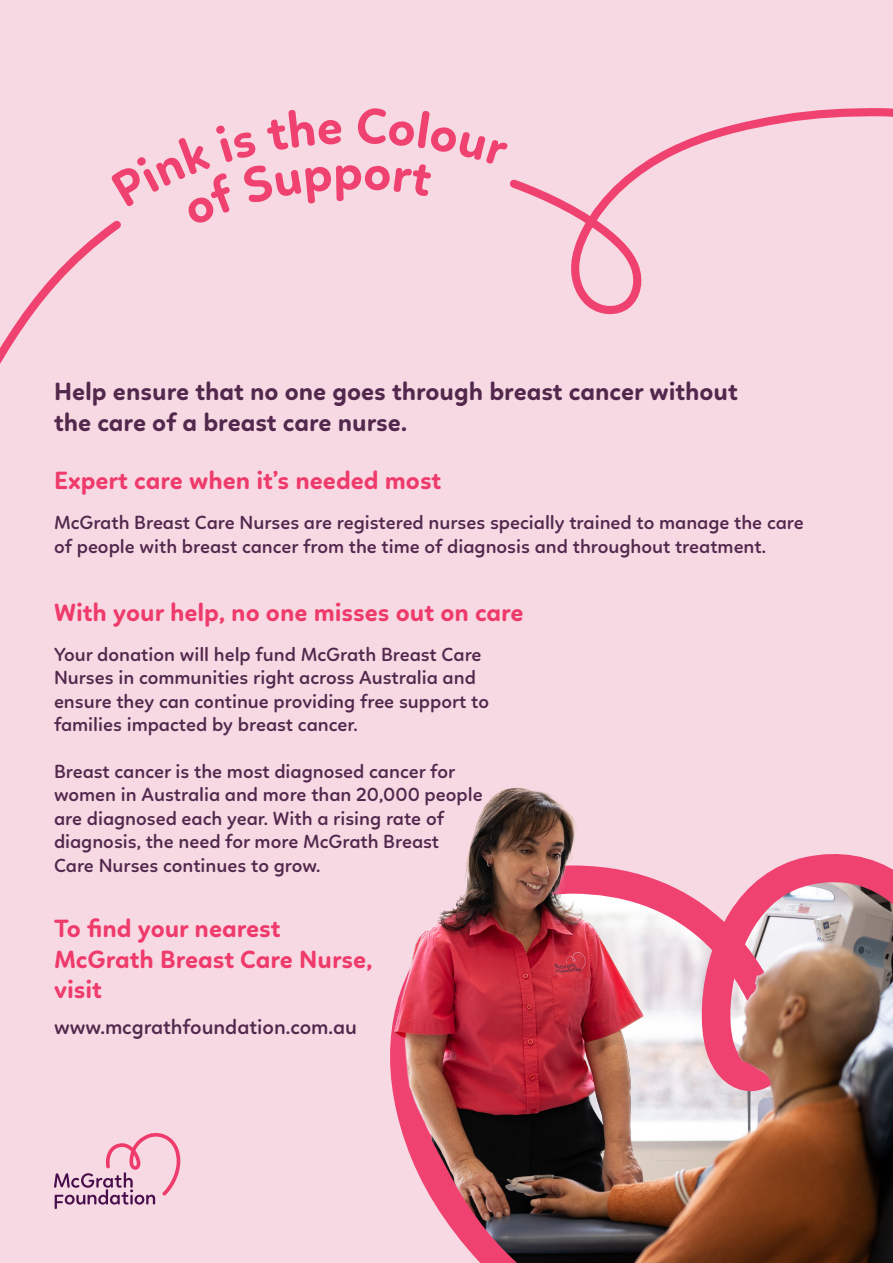
<style>
.page{position:relative;width:893px;height:1263px;background:#f7d9e4}
.page>*{position:absolute;margin:0;border:0;box-sizing:border-box;transform-origin:0 0}
.t1{font:700 25.5px "Linotte";color:#ef3b6b}
.t2{font:700 25.5px/30.6px "Linotte";color:#52294d}
.t3{font:600 21px "Linotte";color:#52294d}
.t4{font:600 19.5px/23.4px "Linotte";color:#52294d}
</style>
<div class="page">
<svg style="left:0;top:108px;width:893px;height:256px"></svg>
<svg style="left:111px;top:108px;width:397px;height:116px"></svg>
<img style="left:56px;top:787px;width:837px;height:476px">
<p class="t2" style="left:54px;top:376px;width:685px">Help ensure that no one goes through breast cancer without the care of a breast care nurse.</p>
<p class="t1" style="left:54px;top:465px;width:389px">Expert care when it’s needed most</p>
<p class="t4" style="left:54px;top:511px;width:751px">McGrath Breast Care Nurses are registered nurses specially trained to manage the care of people with breast cancer from the time of diagnosis and throughout treatment.</p>
<p class="t1" style="left:54px;top:597px;width:471px">With your help, no one misses out on care</p>
<p class="t4" style="left:54px;top:643px;width:437px">Your donation will help fund McGrath Breast Care Nurses in communities right across Australia and ensure they can continue providing free support to families impacted by breast cancer.</p>
<p class="t4" style="left:54px;top:760px;width:430px">Breast cancer is the most diagnosed cancer for women in Australia and more than 20,000 people are diagnosed each year. With a rising rate of diagnosis, the need for more McGrath Breast Care Nurses continues to grow.</p>
<p class="t1" style="left:54px;top:913px;width:228px">To find your nearest</p>
<p class="t1" style="left:54px;top:944px;width:320px">McGrath Breast Care Nurse,</p>
<p class="t1" style="left:54px;top:974px;width:49px">visit</p>
<p class="t3" style="left:54px;top:1014px;width:305px">www.mcgrathfoundation.com.au</p>
</div>
